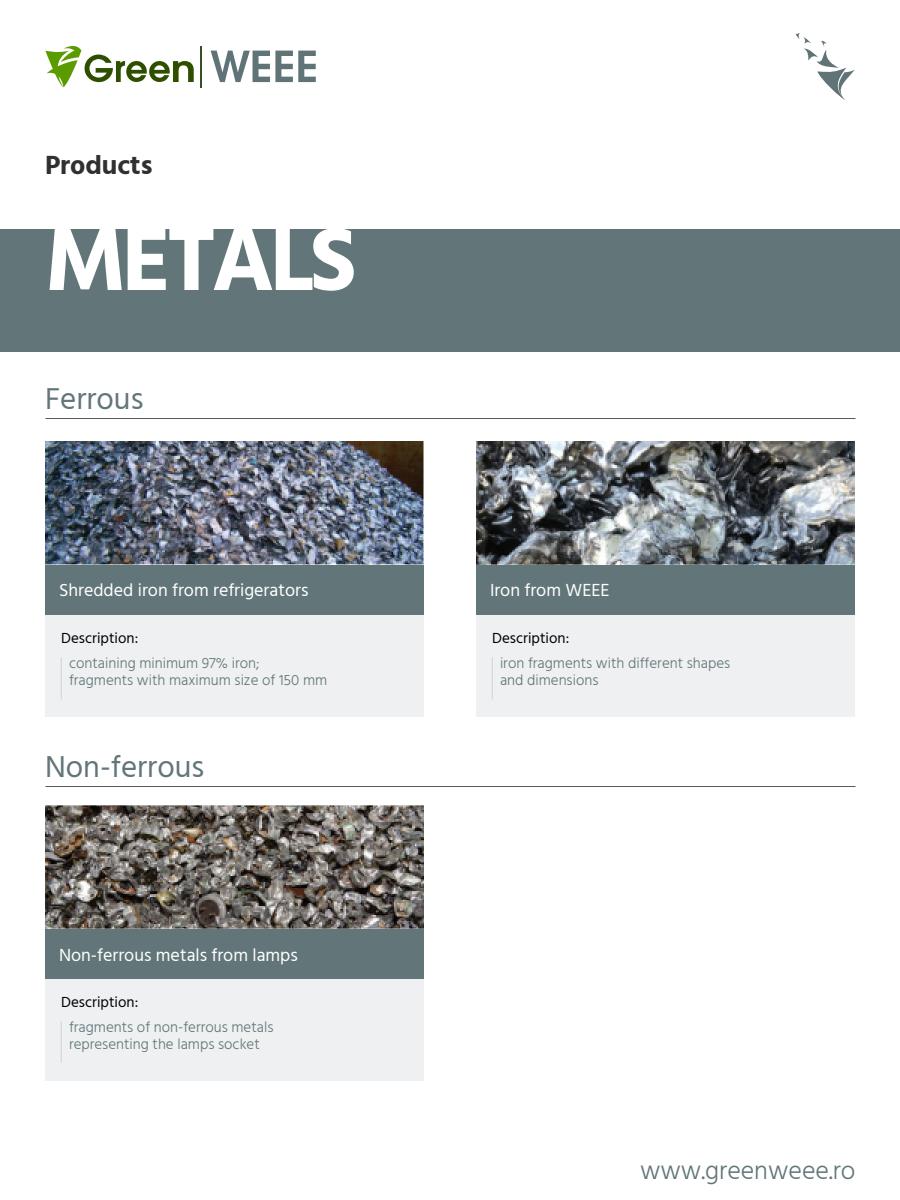
<style>
.page{position:relative;width:900px;height:1200px;background:#fff}
.page>*{position:absolute;margin:0;border:0;box-sizing:border-box;transform-origin:0 0}
.t1{font:700 91px "Hind Guntur";letter-spacing:-.05em;color:#fff}
.t2{font:31px "Hind Guntur";color:#627578}
.t3{font:700 27px "Hind Guntur";color:#303030}
.t4{font:300 26px "Hind Guntur";color:#627578}
.t5{font:18px "Hind Guntur";color:#fff}
.t6{font:300 15px/17px "Hind Guntur";color:#627578}
.t7{font:15px "Hind Guntur";color:#000}
</style>
<div class="page">
<img style="left:45px;top:441px;width:379px;height:124px">
<img style="left:45px;top:805px;width:379px;height:124px">
<img style="left:476px;top:441px;width:379px;height:124px">
<div style="left:45px;top:615px;width:379px;height:102px;background:#eef0f1"></div>
<div style="left:45px;top:979px;width:379px;height:102px;background:#eef0f1"></div>
<div style="left:476px;top:615px;width:379px;height:102px;background:#eef0f1"></div>
<div style="left:45px;top:565px;width:379px;height:50px;background:#627578"></div>
<div style="left:45px;top:929px;width:379px;height:50px;background:#627578"></div>
<div style="left:476px;top:565px;width:379px;height:50px;background:#627578"></div>
<svg style="left:45px;top:46px;width:149px;height:41px"></svg>
<hr style="left:200px;top:46px;width:2px;height:41px;background:#355025">
<svg style="left:211px;top:51px;width:105px;height:31px"></svg>
<hr style="left:61px;top:658px;width:1px;height:41px;background:#d7d9da">
<hr style="left:61px;top:1021px;width:1px;height:42px;background:#d7d9da">
<hr style="left:492px;top:658px;width:1px;height:41px;background:#d7d9da">
<svg style="left:795px;top:33px;width:60px;height:67px"></svg>
<div style="left:0;top:229px;width:900px;height:123px;background:#627578"></div>
<hr style="left:46px;top:418px;width:810px;height:1px;background:#5a5a5a">
<hr style="left:46px;top:786px;width:810px;height:1px;background:#5a5a5a">
<h3 class="t3" style="left:45px;top:149px;width:109px">Products</h3>
<h1 class="t1" style="left:45px;top:205px;width:313px">METALS</h1>
<h2 class="t2" style="left:45px;top:380px;width:100px">Ferrous</h2>
<p class="t5" style="left:59px;top:579px;width:251px">Shredded iron from refrigerators</p>
<p class="t7" style="left:61px;top:629px;width:78px">Description:</p>
<p class="t6" style="left:69px;top:654px;width:260px">containing minimum 97% iron; fragments with maximum size of 150 mm</p>
<h2 class="t2" style="left:45px;top:748px;width:161px">Non-ferrous</h2>
<p class="t5" style="left:59px;top:944px;width:240px">Non-ferrous metals from lamps</p>
<p class="t7" style="left:61px;top:993px;width:78px">Description:</p>
<p class="t6" style="left:69px;top:1018px;width:206px">fragments of non-ferrous metals representing the lamps socket</p>
<p class="t5" style="left:490px;top:579px;width:121px">Iron from WEEE</p>
<p class="t7" style="left:492px;top:629px;width:78px">Description:</p>
<p class="t6" style="left:500px;top:654px;width:232px">iron fragments with different shapes and dimensions</p>
<h3 class="t4" style="left:640px;top:1155px;width:217px">www.greenweee.ro</h3>
</div>
